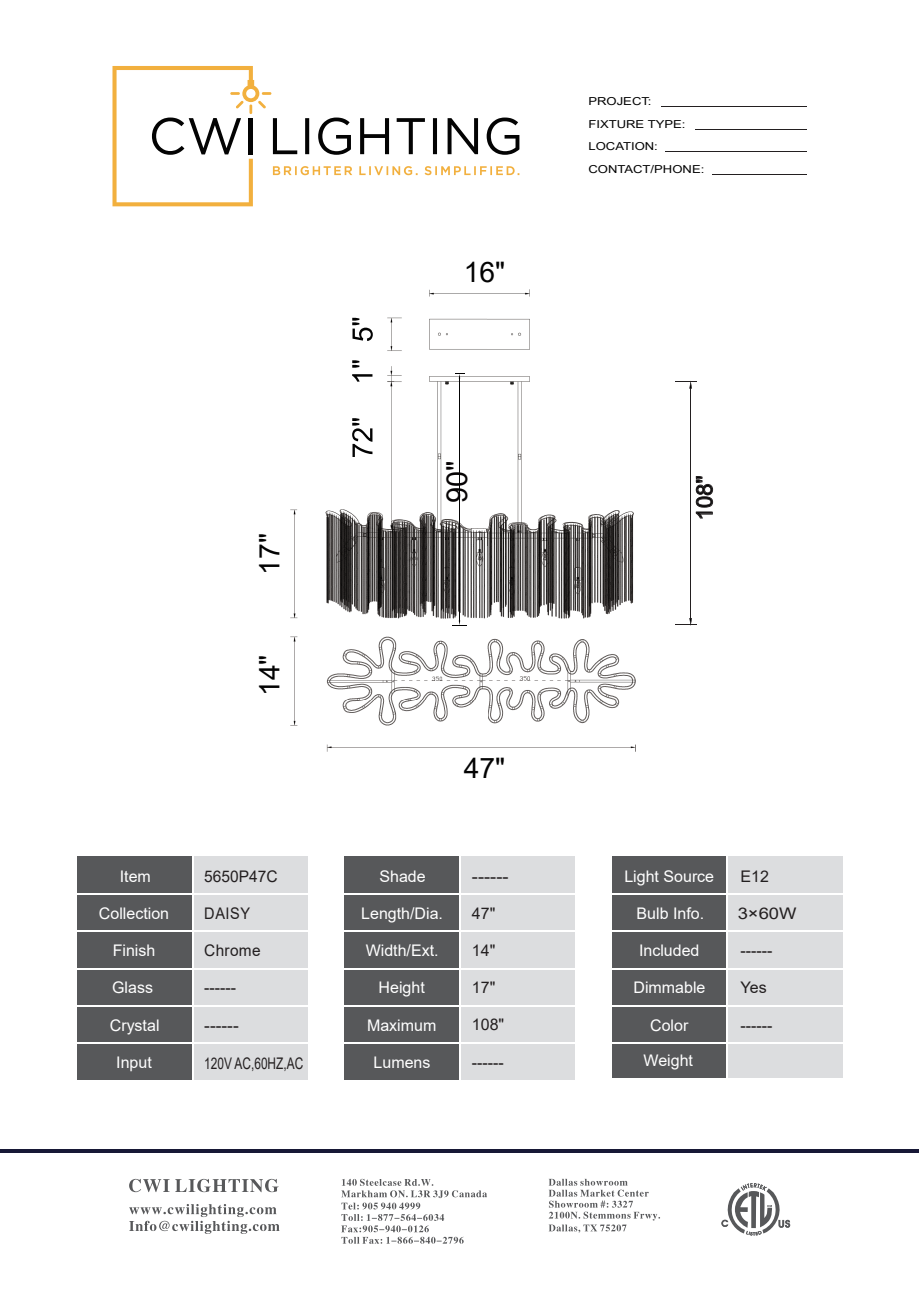
<style>
.page{position:relative;width:919px;height:1289px;background:#fff}
.page>*{position:absolute;margin:0;border:0;box-sizing:border-box;transform-origin:0 0}
.t1{font:28.95px "Arial";color:#060304}
.t2{font:28.2px "Arial";color:#030303}
.t3{font:22.2px "Arial";color:#030303}
.t4{font:16.05px "Arial";color:#fff}
.t5{font:16.05px "Arial";color:#231f20}
.t6{font:16.05px "Arial";color:#231f20;scale:.74 1}
.t7{font:16.05px "Arial";color:#231f20;scale:1.15 1}
.t8{font:16.05px "Arial";color:#231f20;scale:.96 1}
.t9{font:16.05px "Arial";color:#231f20;scale:1.08 1}
.t10{font:16.05px "Arial";color:#231f20;scale:.91 1}
.t11{font:10.95px/22.4px "Arial";color:#030303;scale:1.19 1}
</style>
<div class="page">
<hr style="left:0;top:1149px;width:918px;height:4px;background:#171836">
<div style="left:611px;top:856px;width:115px;height:221px;background:#57585a"></div>
<div style="left:77px;top:856px;width:114px;height:224px;background:#57585a"></div>
<div style="left:344px;top:856px;width:115px;height:224px;background:#57585a"></div>
<div style="left:728px;top:856px;width:114px;height:221px;background:#dcdddf"></div>
<div style="left:193px;top:856px;width:115px;height:224px;background:#dcdddf"></div>
<div style="left:460px;top:856px;width:115px;height:224px;background:#dcdddf"></div>
<hr style="left:76px;top:893px;width:767px;height:1px;background:#fff">
<hr style="left:76px;top:930px;width:767px;height:1px;background:#fff">
<hr style="left:76px;top:967px;width:767px;height:2px;background:#fff">
<hr style="left:76px;top:1005px;width:767px;height:1px;background:#fff">
<hr style="left:76px;top:1042px;width:767px;height:2px;background:#fff">
<hr style="left:76px;top:1079px;width:767px;height:2px;background:#fff">
<hr style="left:459px;top:840px;width:2px;height:240px;background:#fff">
<svg style="left:721px;top:1183px;width:69px;height:52px"></svg>
<svg style="left:341px;top:1178px;width:146px;height:65px"></svg>
<svg style="left:548px;top:1178px;width:112px;height:54px"></svg>
<svg style="left:129px;top:1178px;width:149px;height:14px"></svg>
<svg style="left:129px;top:1204px;width:150px;height:29px"></svg>
<hr style="left:690px;top:388px;width:1px;height:230px;background:#231f20">
<svg style="left:675px;top:381px;width:21px;height:7px"></svg>
<svg style="left:675px;top:618px;width:21px;height:8px"></svg>
<svg style="left:695px;top:476px;width:18px;height:42px"></svg>
<img style="left:290px;top:290px;width:345px;height:461px">
<img style="left:352px;top:318px;width:21px;height:23px">
<img style="left:352px;top:360px;width:20px;height:21px">
<img style="left:352px;top:418px;width:20px;height:39px">
<hr style="left:459px;top:378px;width:1px;height:242px;background:#030303">
<svg style="left:455px;top:373px;width:9px;height:5px"></svg>
<svg style="left:452px;top:620px;width:14px;height:6px"></svg>
<hr style="left:660px;top:106px;width:146px;height:1px;background:#231f20">
<hr style="left:694px;top:129px;width:112px;height:1px;background:#231f20">
<hr style="left:664px;top:151px;width:142px;height:1px;background:#231f20">
<hr style="left:711px;top:174px;width:95px;height:1px;background:#231f20">
<svg style="left:112px;top:66px;width:407px;height:140px"></svg>
<h2 class="t2" style="left:463px;top:253px;width:43px">16"</h2>
<h2 class="t2" style="left:250px;top:575px;width:43px;rotate:-90deg">17"</h2>
<h2 class="t2" style="left:250px;top:696px;width:43px;rotate:-90deg">14"</h2>
<p class="t4" style="left:120px;top:865px;width:33px">Item</p>
<p class="t4" style="left:99px;top:902px;width:72px">Collection</p>
<p class="t4" style="left:113px;top:939px;width:44px">Finish</p>
<p class="t4" style="left:112px;top:976px;width:42px">Glass</p>
<p class="t4" style="left:110px;top:1013px;width:51px">Crystal</p>
<p class="t4" style="left:116px;top:1050px;width:37px">Input</p>
<p class="t5" style="left:204px;top:865px;width:75px">5650P47C</p>
<p class="t10" style="left:204px;top:902px;width:52px">DAISY</p>
<p class="t8" style="left:204px;top:939px;width:60px">Chrome</p>
<p class="t5" style="left:204px;top:976px;width:33px">------</p>
<p class="t9" style="left:204px;top:1013px;width:33px">------</p>
<p class="t6" style="left:204px;top:1052px;width:135px">120V AC,60HZ,AC</p>
<h1 class="t1" style="left:437px;top:503px;width:44px;rotate:-90deg">90"</h1>
<h2 class="t2" style="left:463px;top:748px;width:43px">47"</h2>
<p class="t4" style="left:379px;top:865px;width:48px">Shade</p>
<p class="t4" style="left:361px;top:902px;width:83px">Length/Dia.</p>
<p class="t4" style="left:366px;top:939px;width:74px">Width/Ext.</p>
<p class="t4" style="left:378px;top:976px;width:48px">Height</p>
<p class="t4" style="left:367px;top:1013px;width:71px">Maximum</p>
<p class="t4" style="left:373px;top:1050px;width:58px">Lumens</p>
<p class="t7" style="left:472px;top:865px;width:33px">------</p>
<p class="t5" style="left:472px;top:902px;width:25px">47"</p>
<p class="t5" style="left:472px;top:939px;width:25px">14"</p>
<p class="t5" style="left:472px;top:976px;width:25px">17"</p>
<p class="t5" style="left:472px;top:1013px;width:34px">108"</p>
<p class="t5" style="left:472px;top:1050px;width:33px">------</p>
<p class="t11" style="left:588px;top:90px;width:99px">PROJECT:<br>FIXTURE TYPE:<br>LOCATION:<br>CONTACT/PHONE:</p>
<h3 class="t3" style="left:689px;top:520px;width:46px;rotate:-90deg">108"</h3>
<p class="t4" style="left:624px;top:865px;width:91px">Light Source</p>
<p class="t4" style="left:636px;top:902px;width:69px">Bulb Info.</p>
<p class="t4" style="left:639px;top:939px;width:62px">Included</p>
<p class="t4" style="left:633px;top:976px;width:73px">Dimmable</p>
<p class="t4" style="left:650px;top:1013px;width:40px">Color</p>
<p class="t4" style="left:643px;top:1049px;width:51px">Weight</p>
<p class="t5" style="left:740px;top:865px;width:30px">E12</p>
<p class="t7" style="left:737px;top:902px;width:53px">3×60W</p>
<p class="t5" style="left:740px;top:939px;width:33px">------</p>
<p class="t5" style="left:740px;top:976px;width:28px">Yes</p>
<p class="t5" style="left:740px;top:1013px;width:33px">------</p>
</div>
